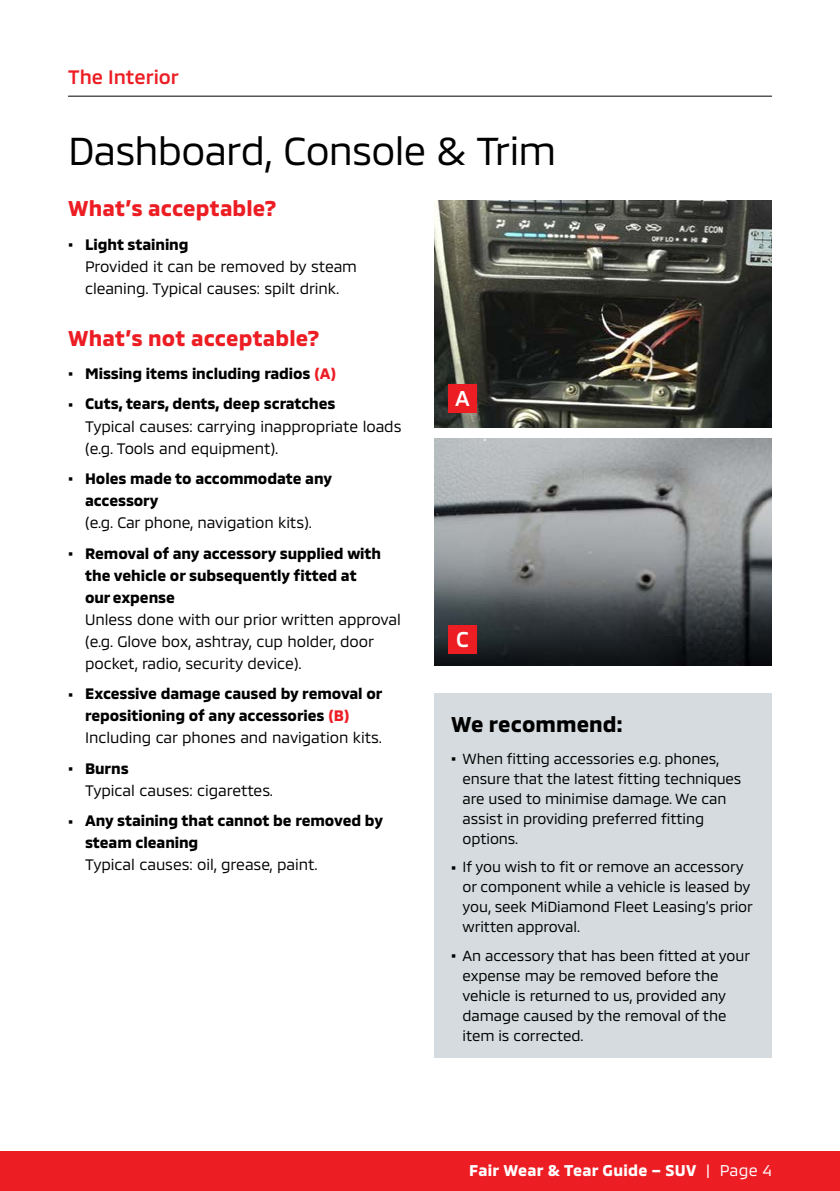
<style>
.page{position:relative;width:840px;height:1191px;background:#fff}
.page>*{position:absolute;margin:0;border:0;box-sizing:border-box;transform-origin:0 0}
.t1{font:40px "MMC";letter-spacing:-.015em;color:#000}
.t2{font:700 22px "MMC";letter-spacing:.005em;color:#ed1d24}
.t3{font:700 22px "MMC";letter-spacing:.005em;color:#000}
.t4{font:500 22px "MMC";color:#fff}
.t5{font:500 20px "MMC";letter-spacing:-.005em;color:#ed1d24}
.t6{font:700 16px "MMC";letter-spacing:.015em;color:#fff}
.t7{font:700 15.6px/22px "MMC";letter-spacing:-.005em;color:#000}
.t8{font:15.6px/22px "MMC";letter-spacing:-.005em;color:#000}
.t9{font:15px/20px "MMC";letter-spacing:-.005em;color:#000}
.s1{font-weight:700;font-size:20px}
.s2{font-weight:700}
.s3{font-size:20px}
.s4{color:#ed1d24}
.s5{font-weight:400}
</style>
<div class="page">
<div style="left:0;top:1151px;width:839px;height:40px;background:#ed1d24"></div>
<hr style="left:68px;top:96px;width:703px;height:1px;background:#000">
<img style="left:434px;top:200px;width:337px;height:227px">
<div style="left:448px;top:385px;width:28px;height:28px;background:#ed1d24"></div>
<img style="left:434px;top:439px;width:337px;height:226px">
<div style="left:448px;top:625px;width:28px;height:28px;background:#ed1d24"></div>
<div style="left:434px;top:694px;width:337px;height:364px;background:#d5dbde"></div>
<h3 class="t5" style="left:68px;top:61px;width:112px">The Interior</h3>
<h1 class="t1" style="left:68px;top:118px;width:489px">Dashboard, Console &amp; Trim</h1>
<h2 class="t2" style="left:68px;top:191px;width:210px">What’s acceptable?</h2>
<p class="t8" style="left:85px;top:231px;width:273px;text-indent:-17px"><span class="s1">∙</span> <span class="s2">Light staining<br></span>Provided it can be removed by steam cleaning. Typical causes: spilt drink.</p>
<h2 class="t2" style="left:68px;top:320px;width:253px">What’s not acceptable?</h2>
<p class="t7" style="left:68px;top:356px;width:269px;line-height:30.6px"><span class="s3">∙</span> Missing items including radios <span class="s4">(A) </span><span class="s3">∙</span> Cuts, tears, dents, deep scratches</p>
<p class="t8" style="left:85px;top:413px;width:318px">Typical causes: carrying inappropriate loads (e.g. Tools and equipment).</p>
<p class="t7" style="left:85px;top:466px;width:248px;text-indent:-17px"><span class="s3">∙</span> Holes made to accommodate any accessory</p>
<p class="t7" style="left:68px;top:505px;width:314px;line-height:30.6px;text-indent:17px"><span class="s5">(e.g. Car phone, navigation kits).<br></span><span class="s3">∙</span> Removal of any accessory supplied with</p>
<p class="t7" style="left:85px;top:562px;width:273px">the vehicle or subsequently fitted at our expense</p>
<p class="t8" style="left:85px;top:606px;width:317px">Unless done with our prior written approval (e.g. Glove box, ashtray, cup holder, door pocket, radio, security device).</p>
<p class="t7" style="left:85px;top:681px;width:299px;text-indent:-17px"><span class="s3">∙</span> Excessive damage caused by removal or repositioning of any accessories <span class="s4">(B)<br></span><span class="s5">Including car phones and navigation kits.</span></p>
<p class="t8" style="left:85px;top:755px;width:189px;text-indent:-17px"><span class="s1">∙</span> <span class="s2">Burns<br></span>Typical causes: cigarettes.</p>
<p class="t7" style="left:85px;top:808px;width:299px;text-indent:-17px"><span class="s3">∙</span> Any staining that cannot be removed by steam cleaning</p>
<p class="t8" style="left:85px;top:851px;width:234px">Typical causes: oil, grease, paint.</p>
<h2 class="t4" style="left:455px;top:381px;width:16px">A</h2>
<h2 class="t4" style="left:456px;top:621px;width:14px">C</h2>
<h2 class="t3" style="left:451px;top:707px;width:173px">We recommend:</h2>
<p class="t9" style="left:462px;top:746px;width:280px;text-indent:-11px"><span class="s1">∙</span> When fitting accessories e.g. phones, ensure that the latest fitting techniques are used to minimise damage. We can assist in providing preferred fitting options.</p>
<p class="t9" style="left:462px;top:855px;width:292px;text-indent:-11px"><span class="s1">∙</span> If you wish to fit or remove an accessory or component while a vehicle is leased by you, seek MiDiamond Fleet Leasing’s prior written approval.</p>
<p class="t9" style="left:462px;top:943px;width:289px;text-indent:-11px"><span class="s1">∙</span> An accessory that has been fitted at your expense may be removed before the vehicle is returned to us, provided any damage caused by the removal of the item is corrected.</p>
<p class="t6" style="left:469px;top:1158px;width:304px">Fair Wear &amp; Tear Guide – SUV <span class="s5">| Page 4</span></p>
</div>
